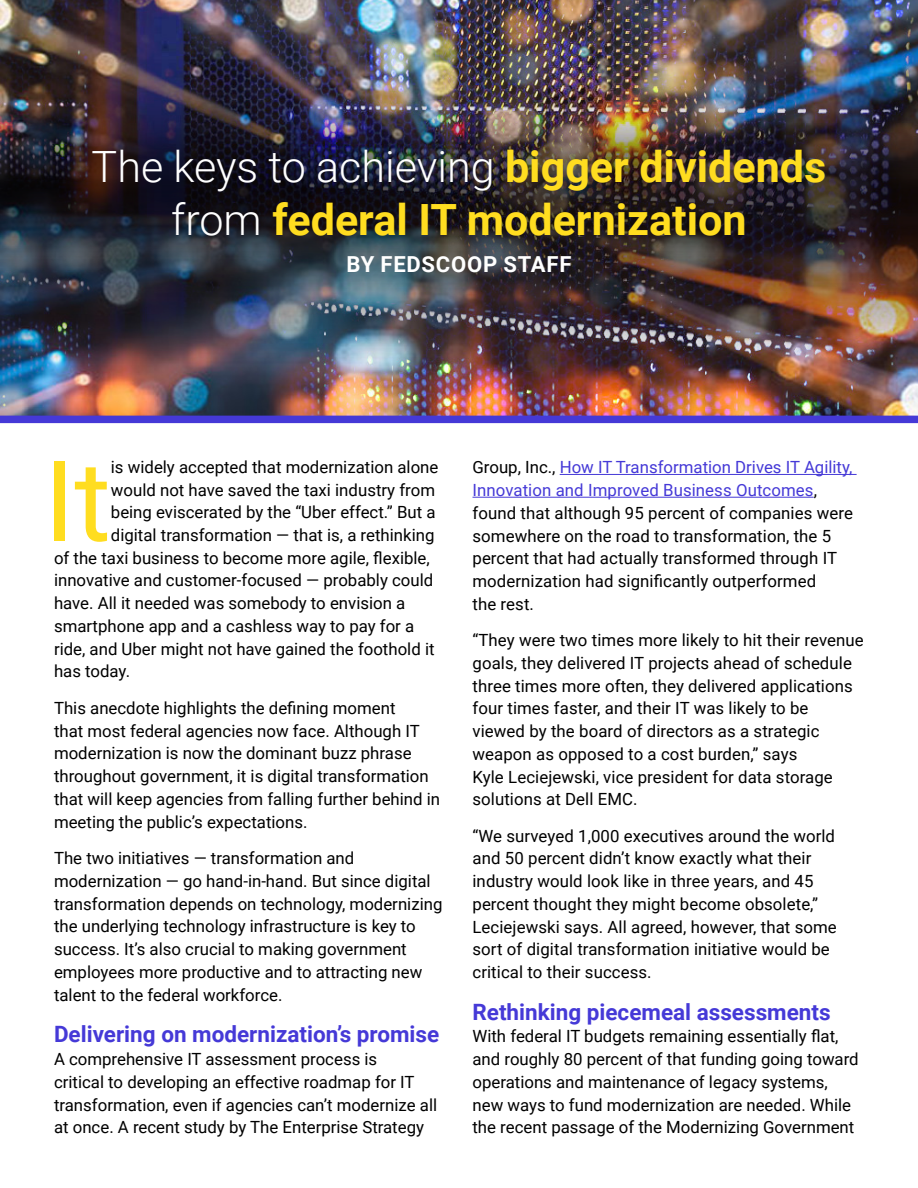
<style>
.page{position:relative;width:918px;height:1188px;background:#fff}
.page>*{position:absolute;margin:0;border:0;box-sizing:border-box;transform-origin:0 0}
.t1{font:111.75px "Roboto";color:#ffdd20}
.t2{font:700 43.05px/53.4px "Roboto";color:#ffdd20;text-align:center}
.t3{font:700 22.5px "Roboto";color:#4539d7}
.t4{font:700 22.05px "Roboto";letter-spacing:.035em;color:#fff}
.t5{font:16.8px/22.8px "Roboto";color:#000}
.s1{font-weight:300;color:#fff}
.s2{color:#4539d7}
</style>
<div class="page">
<hr style="left:560px;top:474px;width:297px;height:1px;background:#4539d7">
<hr style="left:472px;top:497px;width:342px;height:1px;background:#4539d7">
<img style="left:0;top:0;width:918px;height:416px">
<img style="left:0;top:304px;width:918px;height:70px">
<img style="left:0;top:48px;width:918px;height:256px">
<div style="left:0;top:416px;width:918px;height:7px;background:#4539d7"></div>
<h2 class="t2" style="left:92px;top:138px;width:736px"><span class="s1">The keys to achieving</span> bigger dividends <span class="s1">from</span> federal IT modernization</h2>
<h3 class="t4" style="left:347px;top:249px;width:226px">BY FEDSCOOP STAFF</h3>
<h1 class="t1" style="left:44px;top:423px;width:68px">It</h1>
<p class="t5" style="left:111px;top:455px;width:329px">is widely accepted that modernization alone</p>
<p class="t5" style="left:111px;top:478px;width:326px">would not have saved the taxi industry from</p>
<p class="t5" style="left:111px;top:500px;width:326px">being eviscerated by the “Uber effect.” But a</p>
<p class="t5" style="left:111px;top:523px;width:325px">digital transformation — that is, a rethinking</p>
<p class="t5" style="left:54px;top:546px;width:377px">of the taxi business to become more agile, flexible,</p>
<p class="t5" style="left:54px;top:568px;width:381px">innovative and customer-focused — probably could</p>
<p class="t5" style="left:54px;top:591px;width:353px">have. All it needed was somebody to envision a</p>
<p class="t5" style="left:54px;top:614px;width:362px">smartphone app and a cashless way to pay for a</p>
<p class="t5" style="left:54px;top:637px;width:382px">ride, and Uber might not have gained the foothold it</p>
<p class="t5" style="left:54px;top:659px;width:78px">has today.</p>
<p class="t5" style="left:54px;top:696px;width:388px">This anecdote highlights the defining moment<br>that most federal agencies now face. Although IT modernization is now the dominant buzz phrase throughout government, it is digital transformation that will keep agencies from falling further behind in meeting the public’s expectations.</p>
<p class="t5" style="left:54px;top:846px;width:390px">The two initiatives — transformation and modernization — go hand-in-hand. But since digital transformation depends on technology, modernizing the underlying technology infrastructure is key to success. It’s also crucial to making government employees more productive and to attracting new talent to the federal workforce.</p>
<h3 class="t3" style="left:54px;top:1019px;width:387px">Delivering on modernization’s promise</h3>
<p class="t5" style="left:54px;top:1047px;width:385px">A comprehensive IT assessment process is<br>critical to developing an effective roadmap for IT transformation, even if agencies can’t modernize all at once. A recent study by The Enterprise Strategy</p>
<p class="t5" style="left:472px;top:455px;width:382px">Group, Inc., <span class="s2">How IT Transformation Drives IT Agility, Innovation and Improved Business Outcomes</span>, found that although 95 percent of companies were somewhere on the road to transformation, the 5 percent that had actually transformed through IT modernization had significantly outperformed<br>the rest.</p>
<p class="t5" style="left:472px;top:628px;width:393px">“They were two times more likely to hit their revenue goals, they delivered IT projects ahead of schedule three times more often, they delivered applications four times faster, and their IT was likely to be viewed by the board of directors as a strategic weapon as opposed to a cost burden,” says<br>Kyle Leciejewski, vice president for data storage solutions at Dell EMC.</p>
<p class="t5" style="left:472px;top:824px;width:366px">“We surveyed 1,000 executives around the world and 50 percent didn’t know exactly what their industry would look like in three years, and 45 percent thought they might become obsolete,” Leciejewski says. All agreed, however, that some sort of digital transformation initiative would be critical to their success.</p>
<h3 class="t3" style="left:472px;top:996px;width:360px">Rethinking piecemeal assessments</h3>
<p class="t5" style="left:472px;top:1024px;width:388px">With federal IT budgets remaining essentially flat, and roughly 80 percent of that funding going toward operations and maintenance of legacy systems, new ways to fund modernization are needed. While the recent passage of the Modernizing Government</p>
</div>
